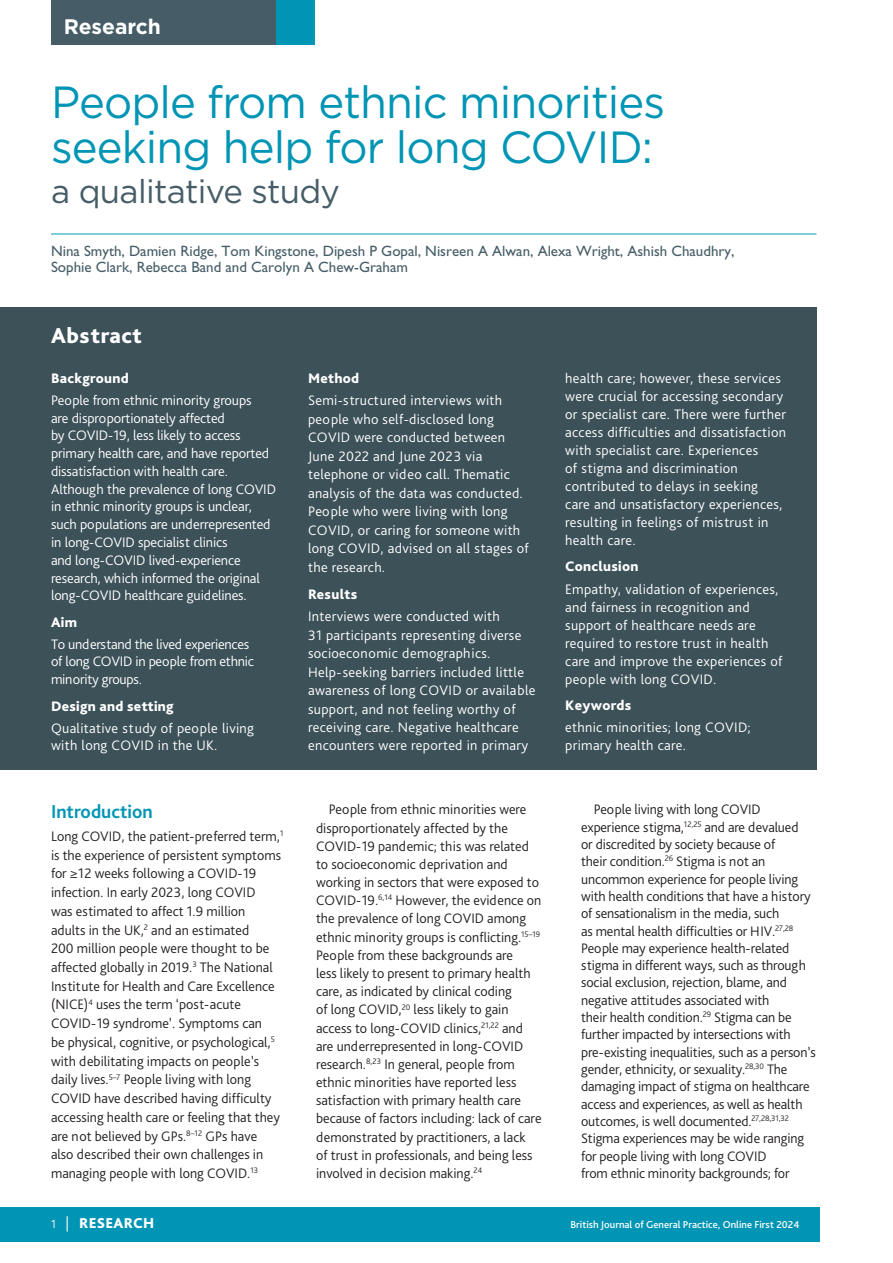
<style>
.page{position:relative;width:893px;height:1263px;background:#fff}
.page>*{position:absolute;margin:0;border:0;box-sizing:border-box;transform-origin:0 0}
.t1{font:45px/45px "Gotham";letter-spacing:-.02em;color:#0095b4}
.t2{font:33px "Gotham";letter-spacing:-.02em;color:#465d67}
.t3{font:800 22.5px "Bliss Pro";letter-spacing:.02em;color:#fff}
.t4{font:700 21px "Gotham";color:#fff}
.t5{font:700 19.5px "Bliss Pro";color:#0095b4}
.t6{font:15px/16.5px "Gill Sans";color:#465d67}
.t7{font:800 15px "Bliss Pro";letter-spacing:.015em;color:#fff}
.t8{font:300 14.4px/17.2px "Bliss Pro";color:#231f20}
.t9{font:300 14.4px/18.5px "Bliss Pro";letter-spacing:.02em;color:#fff}
.t10{font:300 14.4px/17.9px "Bliss Pro";letter-spacing:-.01em;color:#fff}
.t11{font:300 14.4px/17.9px "Bliss Pro";letter-spacing:-.02em;color:#fff}
.t12{font:800 14.4px "Bliss Pro";letter-spacing:.02em;color:#fff}
.t13{font:500 10.5px "Bliss Pro";color:#fff}
.s1{font-weight:300;font-size:12px}
.s2{font-weight:300}
</style>
<div class="page">
<div style="left:51px;top:0;width:225px;height:45px;background:#465d67"></div>
<div style="left:276px;top:0;width:39px;height:45px;background:#0095b4"></div>
<hr style="left:51px;top:234px;width:765px;height:1px;background:#0095b4">
<div style="left:0;top:307px;width:816px;height:463px;background:#3d5159"></div>
<div style="left:0;top:1208px;width:819px;height:34px;background:#0095b4"></div>
<h3 class="t4" style="left:64px;top:13px;width:99px">Research</h3>
<h1 class="t1" style="left:51px;top:79px;width:616px">People from ethnic minorities seeking help for long COVID:</h1>
<h2 class="t2" style="left:51px;top:170px;width:291px">a qualitative study</h2>
<p class="t6" style="left:51px;top:242px;width:685px">Nina Smyth, Damien Ridge, Tom Kingstone, Dipesh P Gopal, Nisreen A Alwan, Alexa Wright, Ashish Chaudhry,<br>Sophie Clark, Rebecca Band and Carolyn A Chew-Graham</p>
<h3 class="t3" style="left:51px;top:321px;width:92px">Abstract</h3>
<p class="t12" style="left:51px;top:369px;width:79px">Background</p>
<p class="t10" style="left:51px;top:391px;width:226px">People from ethnic minority groups<br>are disproportionately affected<br>by COVID-19, less likely to access primary health care, and have reported dissatisfaction with health care.<br>Although the prevalence of long COVID in ethnic minority groups is unclear, such populations are underrepresented in long-COVID specialist clinics<br>and long-COVID lived-experience research, which informed the original long-COVID healthcare guidelines.</p>
<p class="t12" style="left:51px;top:613px;width:27px">Aim</p>
<p class="t11" style="left:51px;top:635px;width:204px">To understand the lived experiences of long COVID in people from ethnic minority groups.</p>
<p class="t12" style="left:51px;top:697px;width:124px">Design and setting</p>
<p class="t9" style="left:51px;top:718px;width:205px;line-height:17.9px">Qualitative study of people living with long COVID in the UK.</p>
<h3 class="t5" style="left:51px;top:799px;width:103px">Introduction</h3>
<p class="t8" style="left:51px;top:826px;width:234px;line-height:18.8px">Long COVID, the patient-preferred term,<sup>1 </sup>is the experience of persistent symptoms for ≥12 weeks following a COVID-19 infection. In early 2023, long COVID<br>was estimated to affect 1.9 million adults in the UK,<sup>2</sup> and an estimated<br>200 million people were thought to be affected globally in 2019.<sup>3</sup> The National Institute for Health and Care Excellence (NICE)<sup>4</sup> uses the term ‘post-acute COVID-19 syndrome’. Symptoms can<br>be physical, cognitive, or psychological,<sup>5 </sup>with debilitating impacts on people’s daily lives.<sup>5–7</sup> People living with long COVID have described having difficulty accessing health care or feeling that they are not believed by GPs.<sup>8–12</sup> GPs have<br>also described their own challenges in managing people with long COVID.<sup>13</sup></p>
<p class="t12" style="left:308px;top:369px;width:53px">Method</p>
<p class="t9" style="left:308px;top:391px;width:222px">Semi-structured interviews with people who self-disclosed long<br>COVID were conducted between<br>June 2022 and June 2023 via telephone or video call. Thematic analysis of the data was conducted.<br>People who were living with long<br>COVID, or caring for someone with long COVID, advised on all stages of the research.</p>
<p class="t12" style="left:308px;top:585px;width:51px">Results</p>
<p class="t9" style="left:308px;top:607px;width:229px">Interviews were conducted with<br>31 participants representing diverse socioeconomic demographics.<br>Help-seeking barriers included little awareness of long COVID or available support, and not feeling worthy of receiving care. Negative healthcare encounters were reported in primary</p>
<p class="t9" style="left:565px;top:368px;width:222px;line-height:18px">health care; however, these services were crucial for accessing secondary or specialist care. There were further access difficulties and dissatisfaction with specialist care. Experiences<br>of stigma and discrimination contributed to delays in seeking care and unsatisfactory experiences, resulting in feelings of mistrust in health care.</p>
<p class="t12" style="left:565px;top:558px;width:75px">Conclusion</p>
<p class="t9" style="left:565px;top:579px;width:219px;line-height:18px">Empathy, validation of experiences, and fairness in recognition and support of healthcare needs are required to restore trust in health care and improve the experiences of people with long COVID.</p>
<p class="t12" style="left:565px;top:696px;width:67px">Keywords</p>
<p class="t9" style="left:565px;top:718px;width:187px;line-height:18px">ethnic minorities; long COVID; primary health care.</p>
<p class="t8" style="left:316px;top:800px;width:227px;line-height:18.1px;text-indent:13px">People from ethnic minorities were disproportionately affected by the COVID-19 pandemic; this was related to socioeconomic deprivation and working in sectors that were exposed to COVID-19.<sup>6,14</sup> However, the evidence on the prevalence of long COVID among ethnic minority groups is conflicting.<sup>15–19<br></sup>People from these backgrounds are<br>less likely to present to primary health care, as indicated by clinical coding<br>of long COVID,<sup>20</sup> less likely to gain access to long-COVID clinics,<sup>21,22</sup> and are underrepresented in long-COVID research.<sup>8,23</sup> In general, people from ethnic minorities have reported less satisfaction with primary health care because of factors including: lack of care demonstrated by practitioners, a lack<br>of trust in professionals, and being less involved in decision making.<sup>24</sup></p>
<p class="t8" style="left:581px;top:800px;width:236px;text-indent:13px">People living with long COVID experience stigma,<sup>12,25</sup> and are devalued<br>or discredited by society because of<br>their condition.<sup>26</sup> Stigma is not an uncommon experience for people living with health conditions that have a history of sensationalism in the media, such<br>as mental health difficulties or HIV.<sup>27,28<br></sup>People may experience health-related stigma in different ways, such as through social exclusion, rejection, blame, and negative attitudes associated with<br>their health condition.<sup>29</sup> Stigma can be further impacted by intersections with pre-existing inequalities, such as a person’s gender, ethnicity, or sexuality.<sup>28,30</sup> The damaging impact of stigma on healthcare access and experiences, as well as health outcomes, is well documented.<sup>27,28,31,32<br></sup>Stigma experiences may be wide ranging for people living with long COVID<br>from ethnic minority backgrounds; for</p>
<p class="t7" style="left:51px;top:1213px;width:105px"><span class="s1">1</span> <span class="s2">|</span> RESEARCH</p>
<p class="t13" style="left:570px;top:1218px;width:230px">British Journal of General Practice, Online First 2024</p>
</div>
